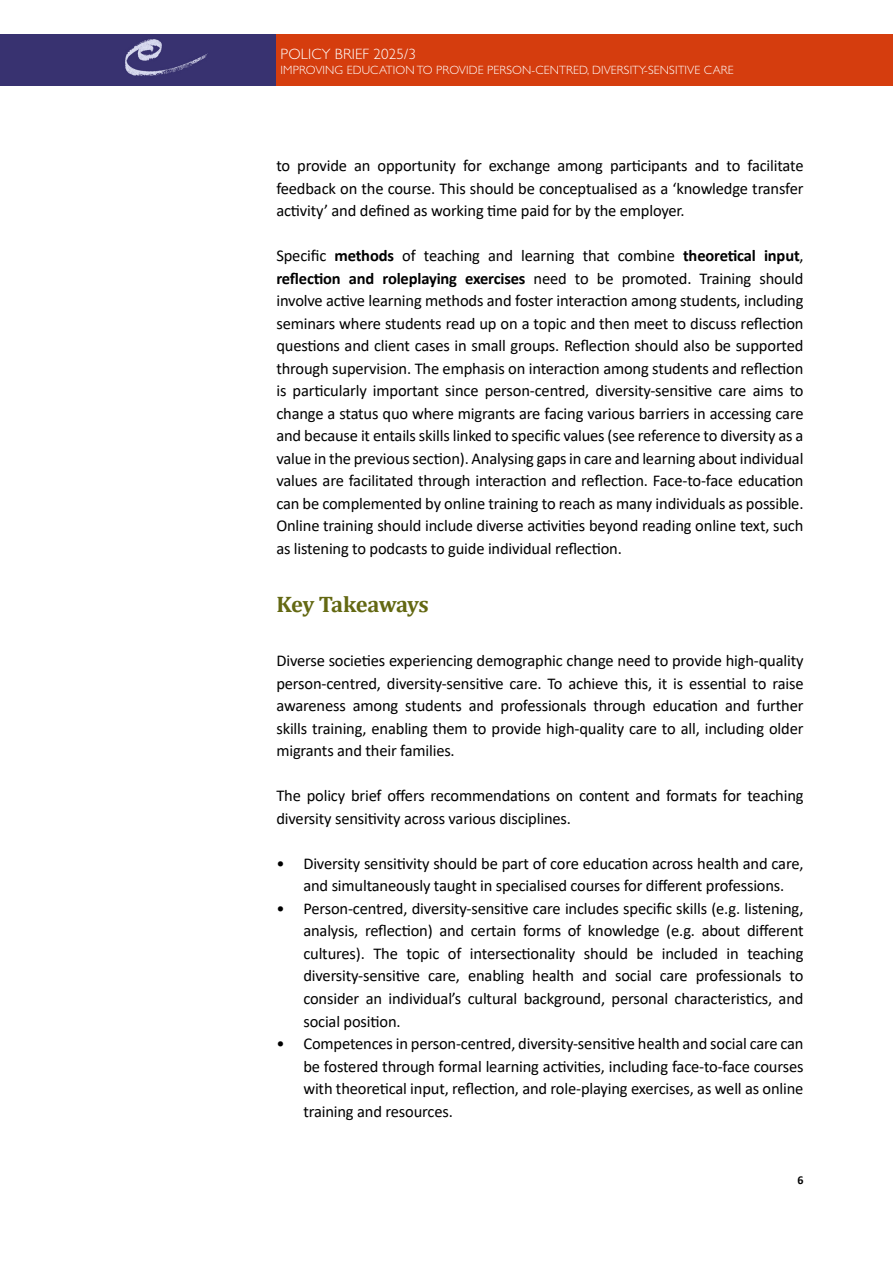
<style>
.page{position:relative;width:893px;height:1263px;background:#fff}
.page>*{position:absolute;margin:0;border:0;box-sizing:border-box;transform-origin:0 0}
.t1{font:700 22.5px "Cambria";letter-spacing:-.025em;color:#636812}
.t2{font:16.5px/22.5px "Calibri";letter-spacing:-.01em;color:#000;text-align:justify}
.t3{font:300 15px "Gill Sans Std";letter-spacing:.01em;color:#fff}
.t4{font:300 12px "Gill Sans Std";letter-spacing:.01em;color:#fff}
.t5{font:700 12px "Calibri";color:#000}
.s1{font-weight:700}
</style>
<div class="page">
<div style="left:0;top:34px;width:276px;height:51px;background:#383270"></div>
<div style="left:276px;top:34px;width:617px;height:51px;background:#d53d0e"></div>
<p class="t3" style="left:281px;top:45px;width:137px">POLICY BRIEF 2025/3</p>
<p class="t4" style="left:281px;top:63px;width:455px">IMPROVING EDUCATION TO PROVIDE PERSON-CENTRED, DIVERSITY-SENSITIVE CARE</p>
<p class="t2" style="left:276px;top:154px;width:529px">to provide an opportunity for exchange among participants and to facilitate feedback on the course. This should be conceptualised as a ‘knowledge transfer activity’ and defined as working time paid for by the employer.</p>
<p class="t2" style="left:276px;top:244px;width:529px">Specific <span class="s1">methods</span> of teaching and learning that combine <span class="s1">theoretical input</span>, <span class="s1">reflection and roleplaying exercises</span> need to be promoted. Training should involve active learning methods and foster interaction among students, including seminars where students read up on a topic and then meet to discuss reflection questions and client cases in small groups. Reflection should also be supported through supervision. The emphasis on interaction among students and reflection is particularly important since person-centred, diversity-sensitive care aims to change a status quo where migrants are facing various barriers in accessing care and because it entails skills linked to specific values (see reference to diversity as a value in the previous section). Analysing gaps in care and learning about individual values are facilitated through interaction and reflection. Face-to-face education can be complemented by online training to reach as many individuals as possible.<br>Online training should include diverse activities beyond reading online text, such as listening to podcasts to guide individual reflection.</p>
<h1 class="t1" style="left:276px;top:589px;width:154px">Key Takeaways</h1>
<p class="t2" style="left:276px;top:649px;width:529px">Diverse societies experiencing demographic change need to provide high-quality person-centred, diversity-sensitive care. To achieve this, it is essential to raise awareness among students and professionals through education and further skills training, enabling them to provide high-quality care to all, including older migrants and their families.</p>
<p class="t2" style="left:276px;top:784px;width:529px">The policy brief offers recommendations on content and formats for teaching diversity sensitivity across various disciplines.</p>
<p class="t2" style="left:276px;top:852px;width:529px;text-align:center">• Diversity sensitivity should be part of core education across health and care, and simultaneously taught in specialised courses for different professions.</p>
<p class="t2" style="left:303px;top:897px;width:502px;text-indent:-27px">• Person-centred, diversity-sensitive care includes specific skills (e.g. listening, analysis, reflection) and certain forms of knowledge (e.g. about different cultures). The topic of intersectionality should be included in teaching diversity-sensitive care, enabling health and social care professionals to consider an individual’s cultural background, personal characteristics, and social position.</p>
<p class="t2" style="left:303px;top:1032px;width:502px;text-indent:-27px">• Competences in person-centred, diversity-sensitive health and social care can be fostered through formal learning activities, including face-to-face courses with theoretical input, reflection, and role-playing exercises, as well as online training and resources.</p>
<p class="t5" style="left:798px;top:1171px;width:8px">6</p>
</div>
